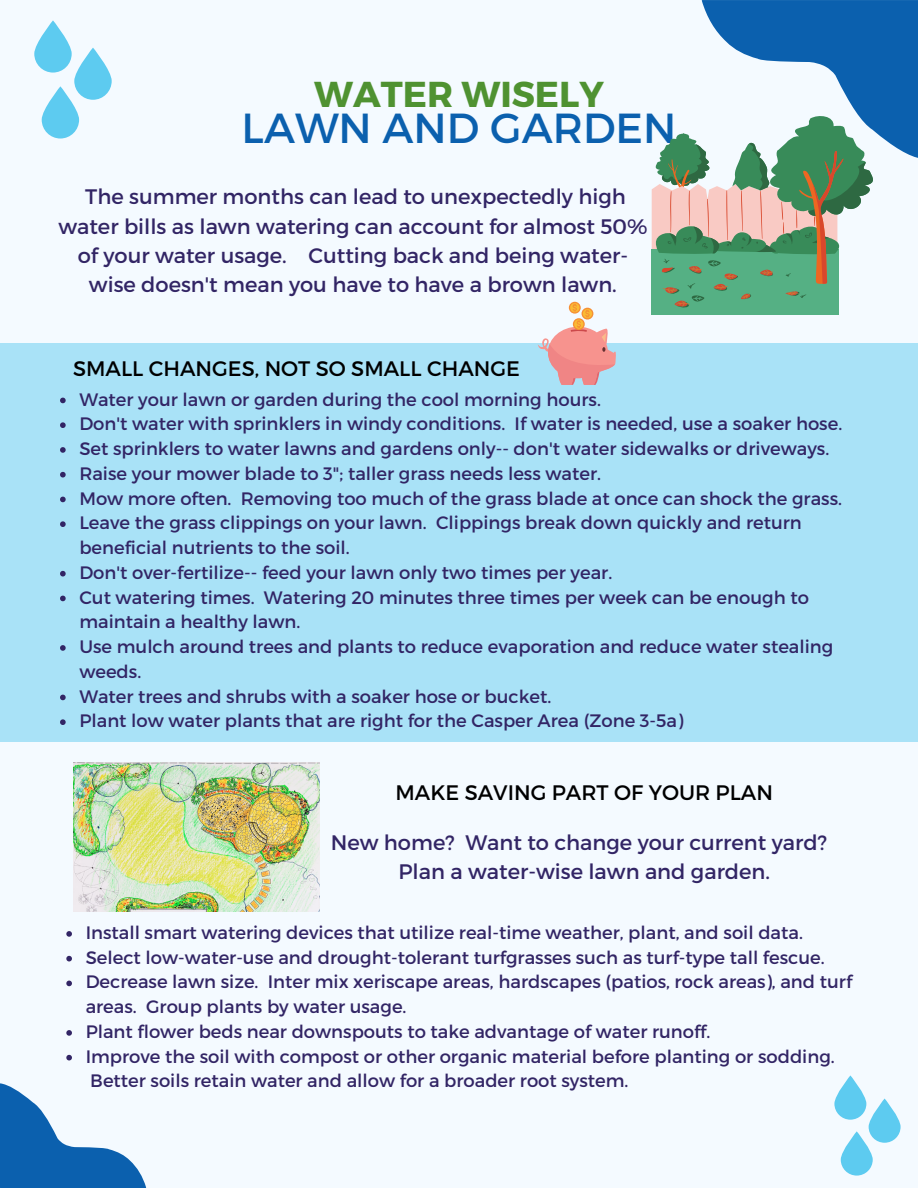
<style>
.page{position:relative;width:918px;height:1188px;background:#f4faff}
.page>*{position:absolute;margin:0;border:0;box-sizing:border-box;transform-origin:0 0}
.t1{font:42px "Montserrat";color:#0b60ae}
.t2{font:700 36px "Montserrat";color:#4f9231}
.t3{font:21px/29.2px "Montserrat";color:#322565;text-align:center}
.t4{font:21px "Montserrat";color:#000}
.t5{font:18px/24.8px "Montserrat";color:#322565}
</style>
<div class="page">
<svg style="left:0;top:1083px;width:146px;height:105px"></svg>
<svg style="left:869px;top:1099px;width:32px;height:44px"></svg>
<svg style="left:841px;top:1131px;width:32px;height:45px"></svg>
<svg style="left:834px;top:1075px;width:32px;height:45px"></svg>
<div style="left:0;top:343px;width:918px;height:398px;background:#a9e2f7"></div>
<div style="left:651px;top:250px;width:188px;height:65px;background:#55b084"></div>
<svg style="left:651px;top:0;width:267px;height:308px"></svg>
<svg style="left:538px;top:304px;width:78px;height:81px"></svg>
<svg style="left:74px;top:48px;width:38px;height:52px;fill:#5dcbf0"></svg>
<svg style="left:42px;top:86px;width:37px;height:53px;fill:#5dcbf0"></svg>
<svg style="left:34px;top:20px;width:38px;height:53px;fill:#5dcbf0"></svg>
<img style="left:73px;top:762px;width:246px;height:150px">
<svg style="left:60px;top:398px;width:6px;height:5px"></svg>
<svg style="left:60px;top:422px;width:6px;height:6px"></svg>
<svg style="left:60px;top:447px;width:6px;height:6px"></svg>
<svg style="left:60px;top:472px;width:6px;height:6px"></svg>
<svg style="left:60px;top:497px;width:6px;height:5px"></svg>
<svg style="left:60px;top:521px;width:6px;height:6px"></svg>
<svg style="left:60px;top:571px;width:6px;height:6px"></svg>
<svg style="left:60px;top:596px;width:6px;height:5px"></svg>
<svg style="left:60px;top:645px;width:6px;height:6px"></svg>
<svg style="left:60px;top:695px;width:6px;height:5px"></svg>
<svg style="left:60px;top:719px;width:6px;height:6px"></svg>
<svg style="left:66px;top:931px;width:6px;height:6px"></svg>
<svg style="left:66px;top:956px;width:6px;height:5px"></svg>
<svg style="left:66px;top:981px;width:6px;height:5px"></svg>
<svg style="left:66px;top:1030px;width:6px;height:6px"></svg>
<svg style="left:66px;top:1055px;width:6px;height:5px"></svg>
<p class="t2" style="left:314px;top:71px;width:291px">WATER WISELY</p>
<p class="t1" style="left:242px;top:101px;width:436px">LAWN AND GARDEN</p>
<p class="t3" style="left:58px;top:181px;width:591px">The summer months can lead to unexpectedly high water bills as lawn watering can account for almost 50% of your water usage. Cutting back and being water&shy;wise doesn't mean you have to have a brown lawn.</p>
<p class="t4" style="left:73px;top:355px;width:448px">SMALL CHANGES, NOT SO SMALL CHANGE</p>
<p class="t5" style="left:79px;top:386px;width:523px">Water your lawn or garden during the cool morning hours.</p>
<p class="t5" style="left:79px;top:411px;width:764px">Don't water with sprinklers in windy conditions. If water is needed, use a soaker hose.</p>
<p class="t5" style="left:79px;top:435px;width:751px">Set sprinklers to water lawns and gardens only-- don't water sidewalks or driveways.</p>
<p class="t5" style="left:79px;top:460px;width:523px">Raise your mower blade to 3"; taller grass needs less water.</p>
<p class="t5" style="left:79px;top:485px;width:764px">Mow more often. Removing too much of the grass blade at once can shock the grass.</p>
<p class="t5" style="left:79px;top:510px;width:724px">Leave the grass clippings on your lawn. Clippings break down quickly and return beneficial nutrients to the soil.</p>
<p class="t5" style="left:79px;top:559px;width:534px">Don't over-fertilize-- feed your lawn only two times per year.</p>
<p class="t5" style="left:79px;top:584px;width:731px">Cut watering times. Watering 20 minutes three times per week can be enough to maintain a healthy lawn.</p>
<p class="t5" style="left:79px;top:633px;width:756px">Use mulch around trees and plants to reduce evaporation and reduce water stealing weeds.</p>
<p class="t5" style="left:79px;top:683px;width:473px">Water trees and shrubs with a soaker hose or bucket.</p>
<p class="t5" style="left:79px;top:708px;width:606px">Plant low water plants that are right for the Casper Area (Zone 3-5a)</p>
<p class="t4" style="left:396px;top:779px;width:379px">MAKE SAVING PART OF YOUR PLAN</p>
<p class="t3" style="left:331px;top:827px;width:498px">New home? Want to change your current yard?</p>
<p class="t3" style="left:399px;top:856px;width:373px">Plan a water-wise lawn and garden.</p>
<p class="t5" style="left:86px;top:919px;width:719px">Install smart watering devices that utilize real-time weather, plant, and soil data.</p>
<p class="t5" style="left:86px;top:944px;width:740px">Select low-water-use and drought-tolerant turfgrasses such as turf-type tall fescue.</p>
<p class="t5" style="left:86px;top:969px;width:768px">Decrease lawn size. Inter mix xeriscape areas, hardscapes (patios, rock areas), and turf areas. Group plants by water usage.</p>
<p class="t5" style="left:86px;top:1018px;width:626px">Plant flower beds near downspouts to take advantage of water runoff.</p>
<p class="t5" style="left:86px;top:1043px;width:751px">Improve the soil with compost or other organic material before planting or sodding.<br>Better soils retain water and allow for a broader root system.</p>
</div>
